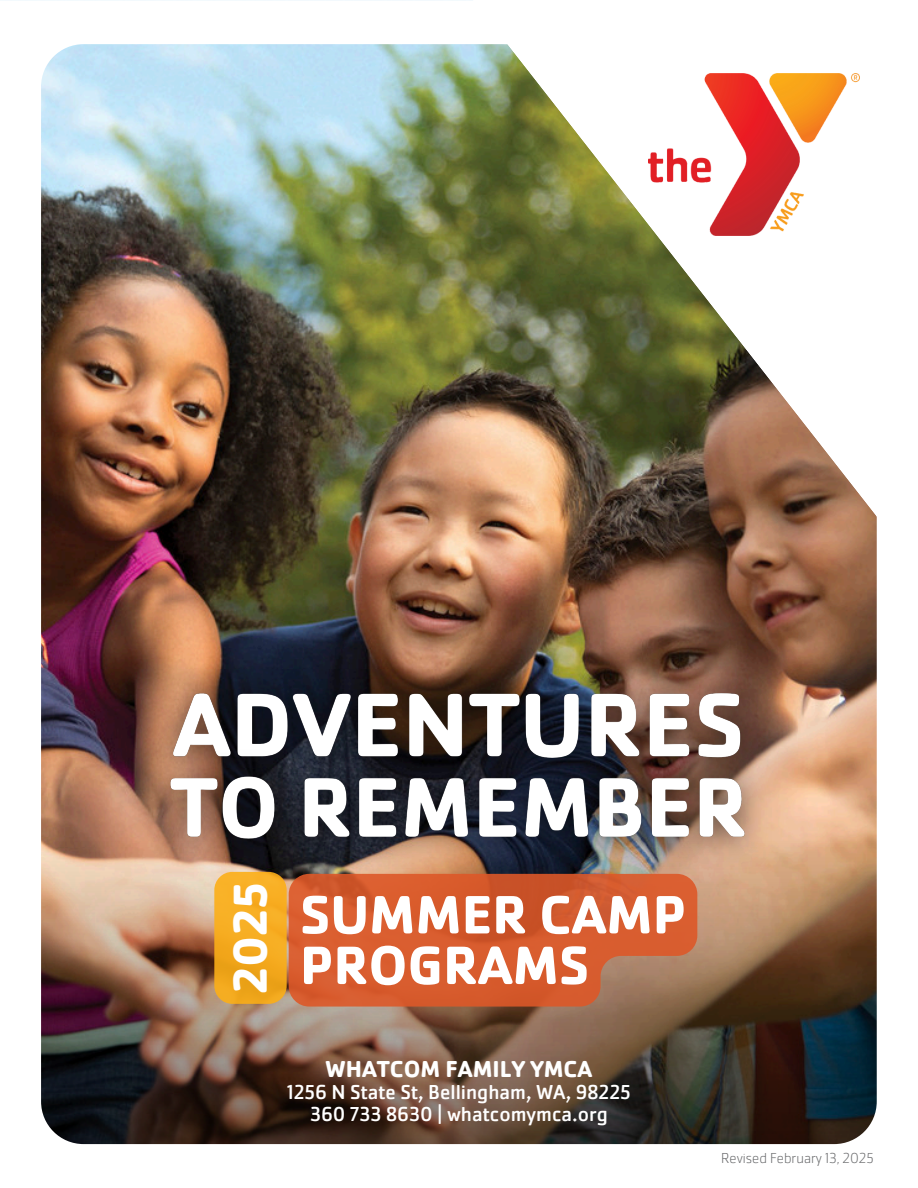
<style>
.page{position:relative;width:918px;height:1188px;background:#fff}
.page>*{position:absolute;margin:0;border:0;box-sizing:border-box;transform-origin:0 0}
.t1{font:700 55.95px "Cachet Pro";color:#fff}
.t2{font:700 49.35px "Cachet Pro";color:#fff}
.t3{font:700 24px "Cachet Pro";color:#fff}
.t4{font:21px/21.3px "Cachet Pro";color:#fff;text-align:center}
.t5{font:200 15px "Cachet Pro";color:#636466}
</style>
<div class="page">
<img style="left:0;top:0;width:877px;height:1145px">
<img style="left:129px;top:655px;width:658px;height:230px">
<img style="left:434px;top:0;width:443px;height:639px">
<img style="left:648px;top:73px;width:212px;height:162px">
<svg style="left:289px;top:874px;width:408px;height:133px;background:#d05e32"></svg>
<div style="left:214px;top:872px;width:73px;height:132px;background:#fcaf17;border-radius:18px;opacity:.9"></div>
<h3 class="t2" style="left:219px;top:994px;width:114px;rotate:-90deg">2025</h3>
<p class="t1" style="left:300px;top:879px;width:388px">SUMMER CAMP</p>
<p class="t1" style="left:300px;top:930px;width:291px">PROGRAMS</p>
<p class="t3" style="left:326px;top:1054px;width:268px">WHATCOM FAMILY YMCA</p>
<p class="t4" style="left:287px;top:1082px;width:345px">1256 N State St, Bellingham, WA, 98225<br>360 733 8630 | whatcomymca.org</p>
<h2 class="t5" style="left:721px;top:1148px;width:154px">Revised February 13, 2025</h2>
</div>
